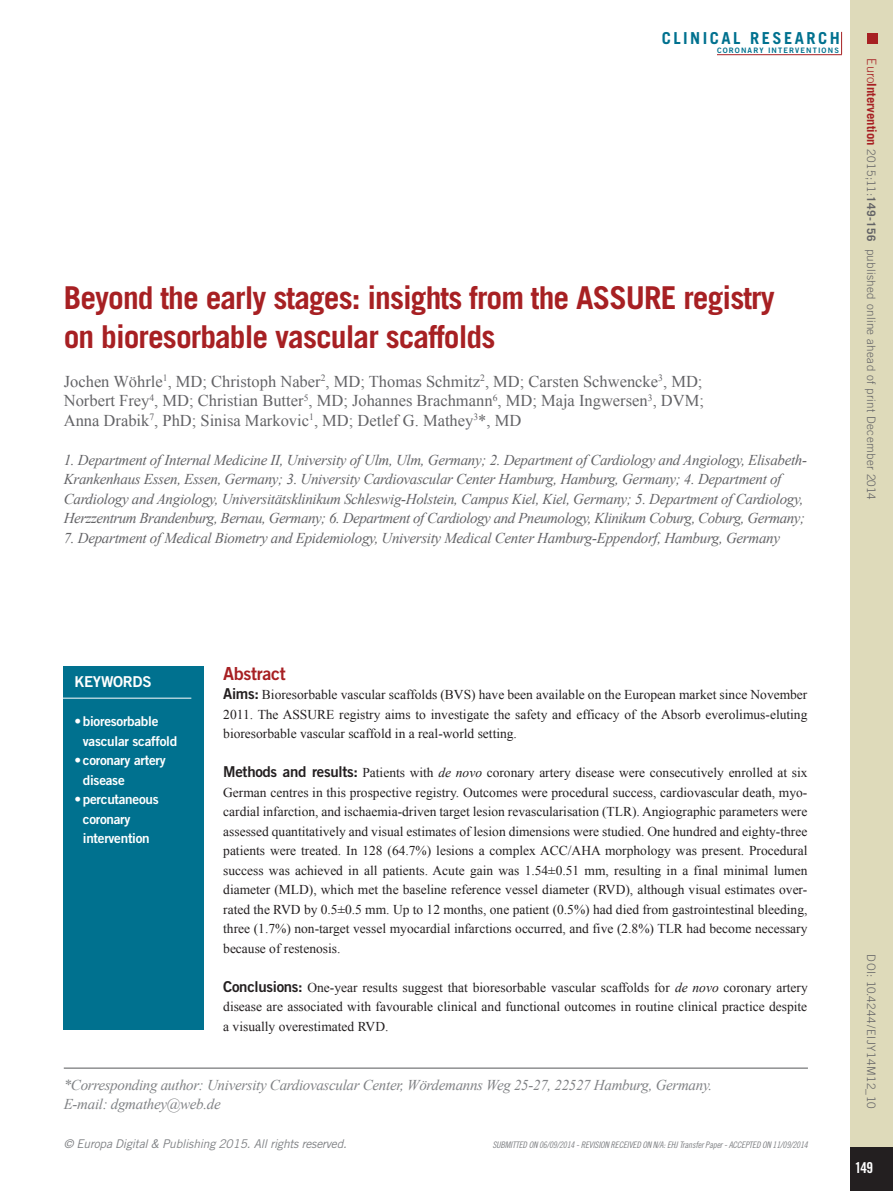
<style>
.page{position:relative;width:893px;height:1191px;background:#fff}
.page>*{position:absolute;margin:0;border:0;box-sizing:border-box;transform-origin:0 0}
.t1{font:700 31.5px/39px "Trade Gothic LT Std";letter-spacing:-.03em;color:#a72023}
.t2{font:18px "Trade Gothic LT Std Bd 2";letter-spacing:-.02em;color:#a72023}
.t3{font:16.5px/19.5px "Times New Roman";color:#636366;text-align:justify}
.t4{font:700 16.5px "Trade Gothic LT Std";letter-spacing:.15em;color:#00718f}
.t5{font:italic 15px/19.5px "Times New Roman";letter-spacing:-.02em;color:#636366}
.t6{font:italic 15px/19.5px "Times New Roman";letter-spacing:-.02em;color:#808285}
.t7{font:15px "Trade Gothic LT Std Bd 2";letter-spacing:-.02em;color:#fff}
.t8{font:15px "Trade Gothic LT Std Bd Cn 20";color:#fff}
.t9{font:13.5px/19.5px "Times New Roman";color:#231f20;text-align:justify}
.t10{font:13.5px/19.5px "Trade Gothic LT Std Bd 2";letter-spacing:-.02em;color:#fff}
.t11{font:italic 12px "Trade Gothic LT Std";letter-spacing:-.02em;color:#808285}
.t12{font:300 11.7px "Trade Gothic LT Std";letter-spacing:.03em;color:#636366}
.t13{font:9px "Trade Gothic LT Std Cn 18 Obl";letter-spacing:-.02em;color:#808285}
.t14{font:7.5px "Trade Gothic LT Std Bd 2";letter-spacing:.15em;color:#00718f}
.s1{font-size:12.75px;color:#a72023}
.s2{font-weight:700;font-size:12.75px;color:#a72023}
.s3{font-weight:700}
.s4{font-family:"Trade Gothic LT Std Bd 2";font-size:15px}
.s5{font-style:italic}
</style>
<div class="page">
<div style="left:850px;top:0;width:43px;height:1191px;background:#dedaba"></div>
<hr style="left:717px;top:54px;width:125px;height:1px;background:#a72023">
<svg style="left:841px;top:32px;width:1px;height:22px"></svg>
<div style="left:850px;top:1147px;width:43px;height:44px;background:#231f20"></div>
<div style="left:867px;top:34px;width:11px;height:10px;background:#a72023"></div>
<hr style="left:64px;top:1067px;width:744px;height:1px;background:#57585a">
<div style="left:64px;top:665px;width:140px;height:364px;background:#00718f"></div>
<hr style="left:62px;top:698px;width:129px;height:1px;background:#fff">
<p class="t4" style="left:662px;top:32px;width:180px">CLINICAL RESEARCH</p>
<p class="t14" style="left:717px;top:47px;width:123px">CORONARY INTERVENTIONS</p>
<h1 class="t1" style="left:64px;top:280px;width:712px">Beyond the early stages: insights from the ASSURE registry on bioresorbable vascular scaffolds</h1>
<p class="t3" style="left:64px;top:373px;width:642px">Jochen Wöhrle<sup>1</sup>, MD; Christoph Naber<sup>2</sup>, MD; Thomas Schmitz<sup>2</sup>, MD; Carsten Schwencke<sup>3</sup>, MD; Norbert Frey<sup>4</sup>, MD; Christian Butter<sup>5</sup>, MD; Johannes Brachmann<sup>6</sup>, MD; Maja Ingwersen<sup>3</sup>, DVM; Anna Drabik<sup>7</sup>, PhD; Sinisa Markovic<sup>1</sup>, MD; Detlef G. Mathey<sup>3</sup>*, MD</p>
<p class="t5" style="left:64px;top:451px;width:745px">1. Department of Internal Medicine II, University of Ulm, Ulm, Germany; 2. Department of Cardiology and Angiology, Elisabeth-Krankenhaus Essen, Essen, Germany; 3. University Cardiovascular Center Hamburg, Hamburg, Germany; 4. Department of Cardiology and Angiology, Universitätsklinikum Schleswig-Holstein, Campus Kiel, Kiel, Germany; 5. Department of Cardiology, Herzzentrum Brandenburg, Bernau, Germany; 6. Department of Cardiology and Pneumology, Klinikum Coburg, Coburg, Germany;</p>
<p class="t5" style="left:64px;top:529px;width:718px">7. Department of Medical Biometry and Epidemiology, University Medical Center Hamburg-Eppendorf, Hamburg, Germany</p>
<p class="t12" style="left:876px;top:58px;width:443px;rotate:90deg"><span class="s1">Euro</span><span class="s2">Intervention</span> 2015;11:<span class="s3">149-156</span> published online ahead of print December 2014</p>
<p class="t7" style="left:74px;top:676px;width:79px">KEYWORDS</p>
<p class="t10" style="left:83px;top:712px;width:96px;text-indent:-9px">• bioresorbable vascular scaffold</p>
<p class="t10" style="left:83px;top:751px;width:84px;text-indent:-9px">• coronary artery disease</p>
<p class="t10" style="left:83px;top:790px;width:77px;text-indent:-9px">• percutaneous coronary intervention</p>
<h2 class="t2" style="left:223px;top:666px;width:64px">Abstract</h2>
<p class="t9" style="left:223px;top:686px;width:586px"><span class="s4">Aims:</span> Bioresorbable vascular scaffolds (BVS) have been available on the European market since November 2011. The ASSURE registry aims to investigate the safety and efficacy of the Absorb everolimus-eluting bioresorbable vascular scaffold in a real-world setting.</p>
<p class="t9" style="left:223px;top:764px;width:586px"><span class="s4">Methods and results:</span> Patients with <span class="s5">de novo</span> coronary artery disease were consecutively enrolled at six German centres in this prospective registry. Outcomes were procedural success, cardiovascular death, myo&shy;cardial infarction, and ischaemia-driven target lesion revascularisation (TLR). Angiographic parameters were assessed quantitatively and visual estimates of lesion dimensions were studied. One hundred and eighty-three patients were treated. In 128 (64.7%) lesions a complex ACC/AHA morphology was present. Procedural success was achieved in all patients. Acute gain was 1.54±0.51 mm, resulting in a final minimal lumen diameter (MLD), which met the baseline reference vessel diameter (RVD), although visual estimates over&shy;rated the RVD by 0.5±0.5 mm. Up to 12 months, one patient (0.5%) had died from gastrointestinal bleeding, three (1.7%) non-target vessel myocardial infarctions occurred, and five (2.8%) TLR had become necessary because of restenosis.</p>
<p class="t9" style="left:223px;top:978px;width:586px"><span class="s4">Conclusions:</span> One-year results suggest that bioresorbable vascular scaffolds for <span class="s5">de novo</span> coronary artery disease are associated with favourable clinical and functional outcomes in routine clinical practice despite a visually overestimated RVD.</p>
<p class="t6" style="left:64px;top:1076px;width:650px">*Corresponding author: University Cardiovascular Center, Wördemanns Weg 25-27, 22527 Hamburg, Germany.<br>E-mail: dgmathey@web.de</p>
<p class="t11" style="left:64px;top:1139px;width:285px">© Europa Digital &amp; Publishing 2015. All rights reserved.</p>
<p class="t13" style="left:492px;top:1141px;width:317px">SUBMITTED ON 06/09/2014 - REVISION RECEIVED ON N/A: EHJ Transfer Paper - ACCEPTED ON 11/09/2014</p>
<p class="t12" style="left:876px;top:954px;width:156px;rotate:90deg">DOI: 10.4244/EIJY14M12_10</p>
<p class="t8" style="left:855px;top:1162px;width:20px">149</p>
</div>
